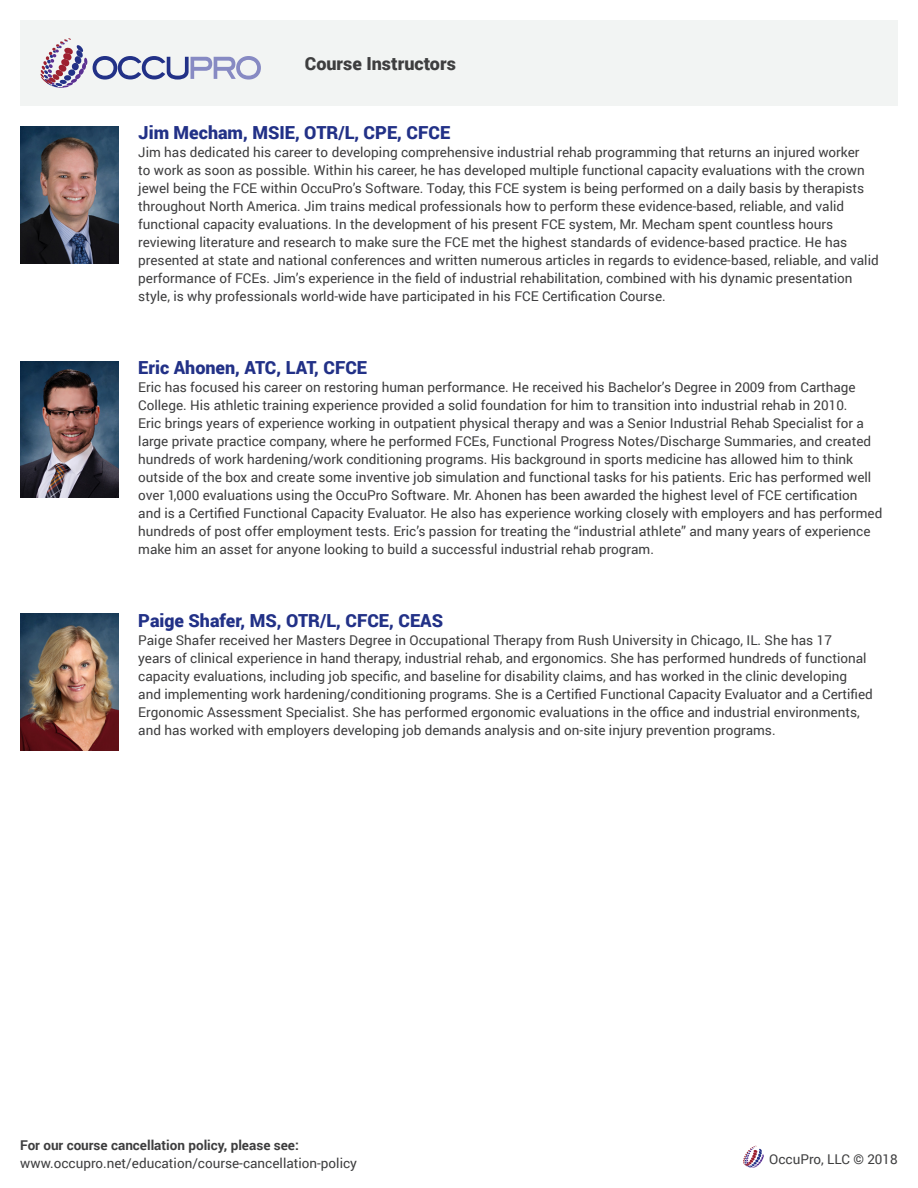
<style>
.page{position:relative;width:918px;height:1188px;background:#fff}
.page>*{position:absolute;margin:0;border:0;box-sizing:border-box;transform-origin:0 0}
.t1{font:900 18px "Roboto";color:#223187}
.t2{font:900 18px "Roboto";color:#3e3e3f}
.t3{font:13.5px/18px "Roboto";color:#3e3e3f}
.t4{font:700 13.5px "Roboto";color:#3e3e3f}
</style>
<div class="page">
<svg style="left:743px;top:1146px;width:21px;height:22px"></svg>
<img style="left:20px;top:614px;width:98px;height:137px">
<img style="left:20px;top:361px;width:98px;height:137px">
<img style="left:20px;top:126px;width:98px;height:137px">
<div style="left:20px;top:20px;width:878px;height:86px;background:#f2f4f3"></div>
<svg style="left:40px;top:38px;width:221px;height:50px"></svg>
<p class="t2" style="left:305px;top:50px;width:153px">Course Instructors</p>
<p class="t1" style="left:138px;top:120px;width:313px">Jim Mecham, MSIE, OTR/L, CPE, CFCE</p>
<p class="t3" style="left:138px;top:143px;width:742px">Jim has dedicated his career to developing comprehensive industrial rehab programming that returns an injured worker<br>to work as soon as possible. Within his career, he has developed multiple functional capacity evaluations with the crown jewel being the FCE within OccuProʼs Software. Today, this FCE system is being performed on a daily basis by therapists throughout North America. Jim trains medical professionals how to perform these evidence-based, reliable, and valid functional capacity evaluations. In the development of his present FCE system, Mr. Mecham spent countless hours reviewing literature and research to make sure the FCE met the highest standards of evidence-based practice. He has presented at state and national conferences and written numerous articles in regards to evidence-based, reliable, and valid performance of FCEs. Jim’s experience in the field of industrial rehabilitation, combined with his dynamic presentation style, is why professionals world-wide have participated in his FCE Certification Course.</p>
<p class="t1" style="left:138px;top:355px;width:230px">Eric Ahonen, ATC, LAT, CFCE</p>
<p class="t3" style="left:138px;top:377px;width:746px">Eric has focused his career on restoring human performance. He received his Bachelor’s Degree in 2009 from Carthage College. His athletic training experience provided a solid foundation for him to transition into industrial rehab in 2010.<br>Eric brings years of experience working in outpatient physical therapy and was a Senior Industrial Rehab Specialist for a large private practice company, where he performed FCEs, Functional Progress Notes/Discharge Summaries, and created hundreds of work hardening/work conditioning programs. His background in sports medicine has allowed him to think outside of the box and create some inventive job simulation and functional tasks for his patients. Eric has performed well over 1,000 evaluations using the OccuPro Software. Mr. Ahonen has been awarded the highest level of FCE certification and is a Certified Functional Capacity Evaluator. He also has experience working closely with employers and has performed hundreds of post offer employment tests. Eric’s passion for treating the “industrial athlete” and many years of experience make him an asset for anyone looking to build a successful industrial rehab program.</p>
<p class="t1" style="left:138px;top:607px;width:306px">Paige Shafer, MS, OTR/L, CFCE, CEAS</p>
<p class="t3" style="left:138px;top:630px;width:736px">Paige Shafer received her Masters Degree in Occupational Therapy from Rush University in Chicago, IL. She has 17<br>years of clinical experience in hand therapy, industrial rehab, and ergonomics. She has performed hundreds of functional capacity evaluations, including job specific, and baseline for disability claims, and has worked in the clinic developing and implementing work hardening/conditioning programs. She is a Certified Functional Capacity Evaluator and a Certified Ergonomic Assessment Specialist. She has performed ergonomic evaluations in the office and industrial environments, and has worked with employers developing job demands analysis and on-site injury prevention programs.</p>
<p class="t4" style="left:20px;top:1135px;width:280px">For our course cancellation policy, please see:</p>
<p class="t3" style="left:20px;top:1153px;width:338px">www.occupro.net/education/course-cancellation-policy</p>
<p class="t3" style="left:769px;top:1149px;width:130px">OccuPro, LLC © 2018</p>
</div>
